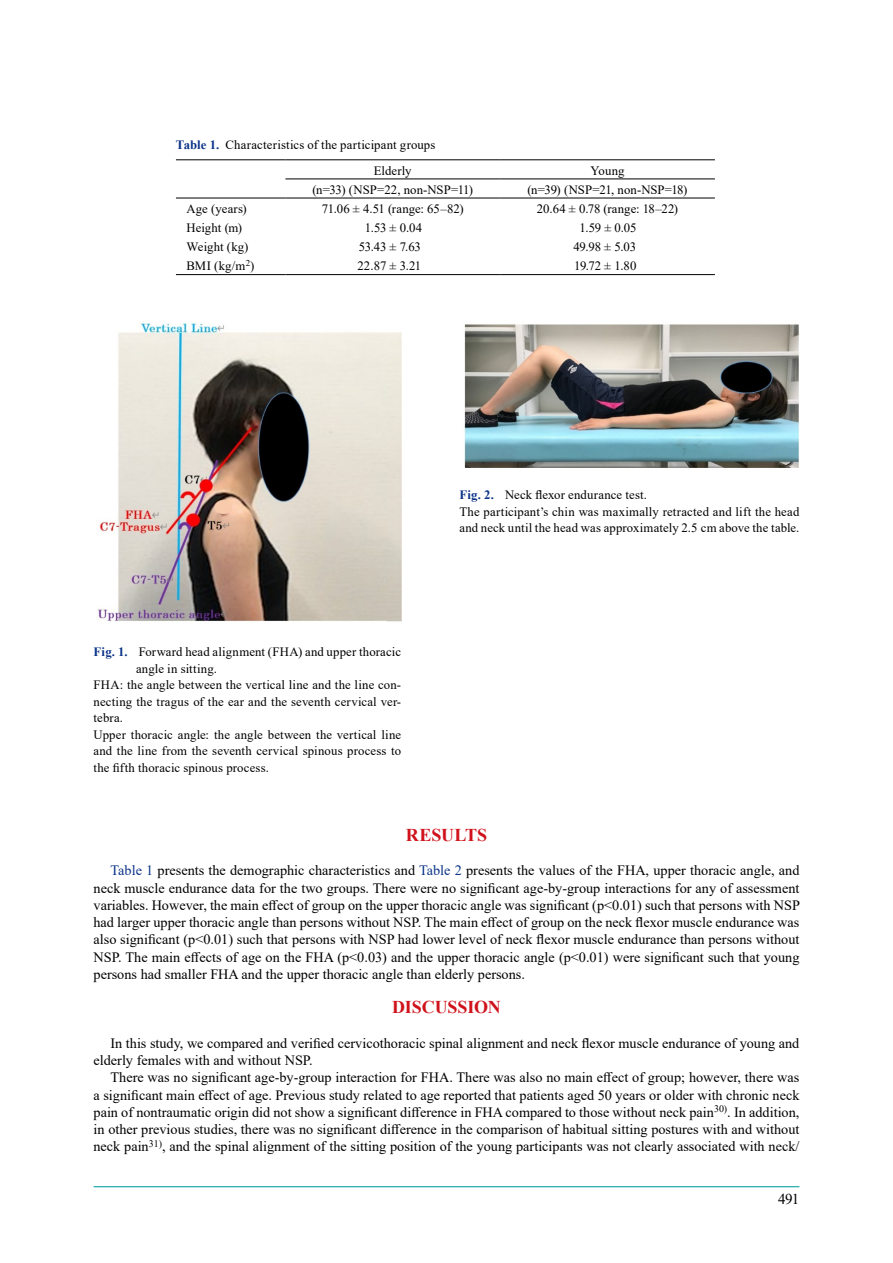
<style>
.page{position:relative;width:893px;height:1263px;background:#fff}
.page>*{position:absolute;margin:0;border:0;box-sizing:border-box;transform-origin:0 0}
.t1{font:700 18px "Times New Roman";letter-spacing:-.005em;color:#d0121b}
.t2{font:15px "Times New Roman";color:#000}
.t3{font:14.25px/17.2px "Times New Roman";color:#000;text-align:justify}
.t4{font:12.75px/16.5px "Times New Roman";letter-spacing:.01em;color:#000}
.s1{font-weight:700;color:#0c3388}
.s2{color:#0c3388}
</style>
<div class="page">
<hr style="left:94px;top:1186px;width:705px;height:1px;background:#009fa1">
<hr style="left:176px;top:159px;width:109px;height:1px;background:#000">
<hr style="left:285px;top:159px;width:215px;height:1px;background:#000">
<hr style="left:500px;top:159px;width:215px;height:1px;background:#000">
<hr style="left:285px;top:179px;width:215px;height:1px;background:#000">
<hr style="left:500px;top:179px;width:215px;height:1px;background:#000">
<hr style="left:176px;top:198px;width:109px;height:1px;background:#000">
<hr style="left:285px;top:198px;width:215px;height:1px;background:#000">
<hr style="left:500px;top:198px;width:215px;height:1px;background:#000">
<hr style="left:176px;top:274px;width:109px;height:1px;background:#000">
<hr style="left:285px;top:274px;width:215px;height:1px;background:#000">
<hr style="left:500px;top:274px;width:215px;height:1px;background:#000">
<img style="left:97px;top:323px;width:304px;height:299px">
<img style="left:464px;top:324px;width:335px;height:143px">
<p class="t4" style="left:374px;top:131px;width:63px;line-height:25.8px;text-indent:-198px"><span class="s1">Table 1.</span> Characteristics of the participant groups<br>Elderly</p>
<p class="t4" style="left:590px;top:162px;width:36px">Young</p>
<p class="t4" style="left:312px;top:181px;width:162px">(n=33) (NSP=22, non-NSP=11)</p>
<p class="t4" style="left:528px;top:181px;width:161px">(n=39) (NSP=21, non-NSP=18)</p>
<p class="t4" style="left:187px;top:200px;width:62px">Age (years)</p>
<p class="t4" style="left:322px;top:200px;width:143px">71.06 ± 4.51 (range: 65–82)</p>
<p class="t4" style="left:537px;top:200px;width:143px">20.64 ± 0.78 (range: 18–22)</p>
<p class="t4" style="left:187px;top:219px;width:57px">Height (m)</p>
<p class="t4" style="left:365px;top:219px;width:59px">1.53 ± 0.04</p>
<p class="t4" style="left:579px;top:219px;width:59px">1.59 ± 0.05</p>
<p class="t4" style="left:187px;top:238px;width:63px">Weight (kg)</p>
<p class="t4" style="left:359px;top:238px;width:64px">53.43 ± 7.63</p>
<p class="t4" style="left:573px;top:238px;width:64px">49.98 ± 5.03</p>
<p class="t4" style="left:187px;top:257px;width:69px">BMI (kg/m<sup>2</sup>)</p>
<p class="t4" style="left:358px;top:257px;width:65px">22.87 ± 3.21</p>
<p class="t4" style="left:574px;top:257px;width:64px">19.72 ± 1.80</p>
<p class="t4" style="left:94px;top:643px;width:309px"><span class="s1">Fig. 1.</span> Forward head alignment (FHA) and upper thoracic</p>
<p class="t4" style="left:136px;top:660px;width:82px">angle in sitting.</p>
<p class="t4" style="left:94px;top:676px;width:309px">FHA: the angle between the vertical line and the line con-</p>
<p class="t4" style="left:94px;top:693px;width:309px">necting the tragus of the ear and the seventh cervical ver-</p>
<p class="t4" style="left:94px;top:709px;width:31px">tebra.</p>
<p class="t4" style="left:94px;top:726px;width:309px">Upper thoracic angle: the angle between the vertical line</p>
<p class="t4" style="left:94px;top:742px;width:309px">and the line from the seventh cervical spinous process to</p>
<p class="t4" style="left:94px;top:759px;width:177px">the fifth thoracic spinous process.</p>
<p class="t4" style="left:459px;top:486px;width:341px"><span class="s1">Fig. 2.</span> Neck flexor endurance test.<br>The participant’s chin was maximally retracted and lift the head and neck until the head was approximately 2.5 cm above the table.</p>
<p class="t1" style="left:406px;top:822px;width:83px">RESULTS</p>
<p class="t3" style="left:94px;top:861px;width:708px;text-indent:17px"><span class="s2">Table 1</span> presents the demographic characteristics and <span class="s2">Table 2</span> presents the values of the FHA, upper thoracic angle, and neck muscle endurance data for the two groups. There were no significant age-by-group interactions for any of assessment variables. However, the main effect of group on the upper thoracic angle was significant (p&lt;0.01) such that persons with NSP had larger upper thoracic angle than persons without NSP. The main effect of group on the neck flexor muscle endurance was also significant (p&lt;0.01) such that persons with NSP had lower level of neck flexor muscle endurance than persons without NSP. The main effects of age on the FHA (p&lt;0.03) and the upper thoracic angle (p&lt;0.01) were significant such that young persons had smaller FHA and the upper thoracic angle than elderly persons.</p>
<p class="t1" style="left:392px;top:994px;width:110px">DISCUSSION</p>
<p class="t3" style="left:94px;top:1034px;width:707px;text-indent:17px">In this study, we compared and verified cervicothoracic spinal alignment and neck flexor muscle endurance of young and elderly females with and without NSP.</p>
<p class="t3" style="left:94px;top:1068px;width:707px;text-indent:17px">There was no significant age-by-group interaction for FHA. There was also no main effect of group; however, there was a significant main effect of age. Previous study related to age reported that patients aged 50 years or older with chronic neck pain of nontraumatic origin did not show a significant difference in FHA compared to those without neck pain<sup>30)</sup>. In addition, in other previous studies, there was no significant difference in the comparison of habitual sitting postures with and without neck pain<sup>31)</sup>, and the spinal alignment of the sitting position of the young participants was not clearly associated with neck/</p>
<p class="t2" style="left:778px;top:1188px;width:23px">491</p>
</div>
